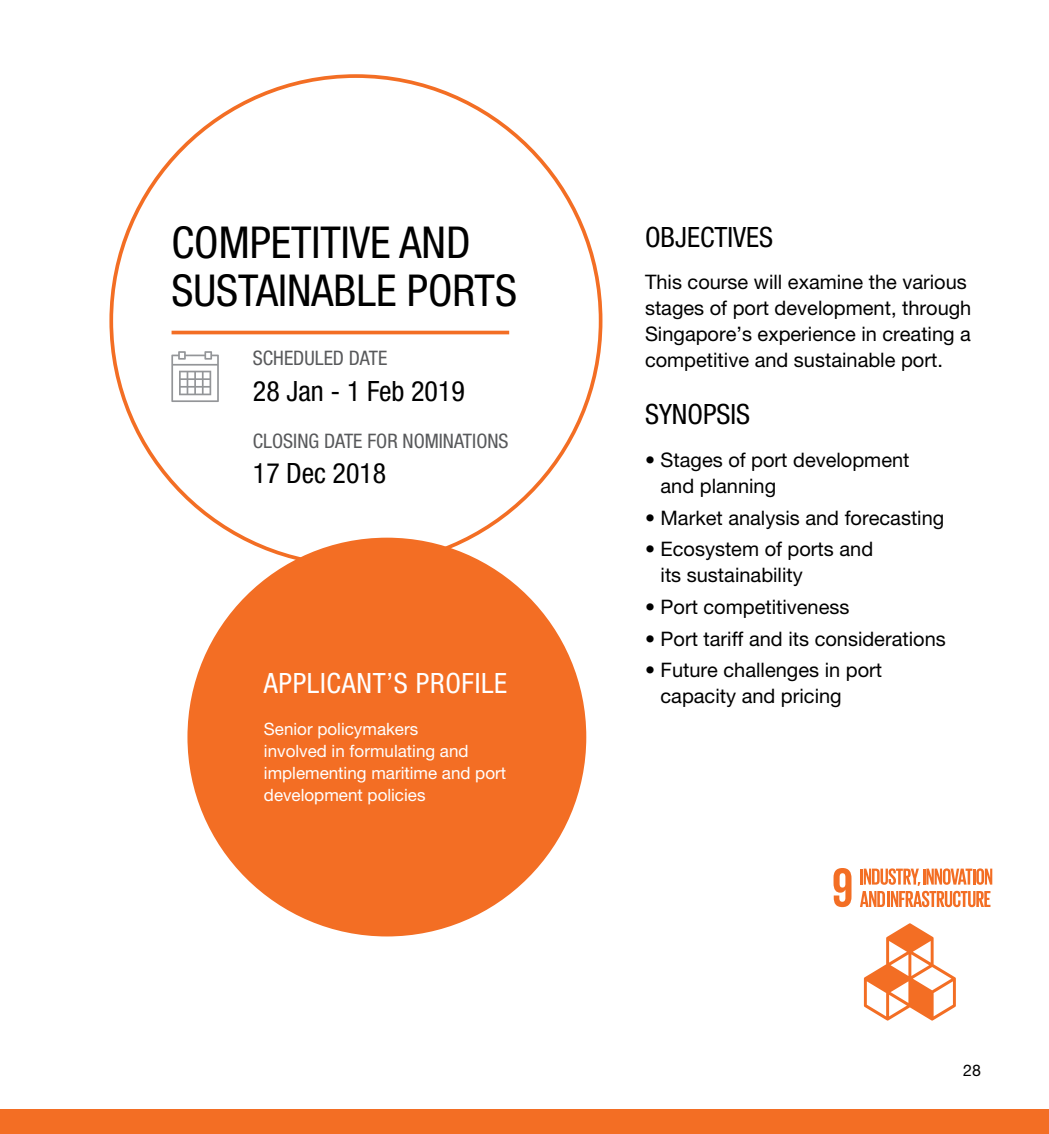
<style>
.page{position:relative;width:1049px;height:1134px;background:#fff}
.page>*{position:absolute;margin:0;border:0;box-sizing:border-box;transform-origin:0 0}
.Title_3_row{font:condensed 44px/48px "Helvetica Neue LT Pro";color:#000}
.t1{font:condensed 28px "Helvetica Neue LT Pro";color:#000}
.applicant_profile{font:condensed 28px "Helvetica Neue LT Pro";letter-spacing:.025em;color:#fff}
.Body_Text_Synopsis{font:20px/26px "Helvetica Neue LT Pro";color:#000}
.Body_Text_Objectives{font:20px/26px "Helvetica Neue LT Pro";color:#000}
.t2{font:condensed 20px "Helvetica Neue LT Pro";color:#58595b}
.applicant_s_body_tex{font:17px/22px "Helvetica Neue LT Pro";color:#fff}
.t3{font:16px "Helvetica Neue LT Pro";color:#000}
</style>
<div class="page">
<div style="left:187px;top:538px;width:399px;height:398px;background:#f36e24;border-radius:50%"></div>
<svg style="left:171px;top:351px;width:48px;height:51px"></svg>
<hr style="left:172px;top:331px;width:337px;height:3px;background:#f36e24">
<div style="left:0;top:1109px;width:1049px;height:25px;background:#f36e24"></div>
<svg style="left:864px;top:923px;width:92px;height:97px"></svg>
<svg style="left:833px;top:868px;width:18px;height:39px"></svg>
<svg style="left:860px;top:868px;width:132px;height:39px"></svg>
<p class="Title_3_row" style="left:171px;top:218px;width:347px">COMPETITIVE AND<br>SUSTAINABLE PORTS</p>
<p class="t2" style="left:253px;top:347px;width:136px">SCHEDULED DATE</p>
<p class="t1" style="left:253px;top:375px;width:214px">28 Jan - 1 Feb 2019</p>
<p class="t2" style="left:253px;top:430px;width:257px">CLOSING DATE FOR NOMINATIONS</p>
<p class="t1" style="left:253px;top:457px;width:135px">17 Dec 2018</p>
<p class="applicant_profile" style="left:264px;top:667px;width:245px">APPLICANT’S PROFILE</p>
<p class="applicant_s_body_tex" style="left:264px;top:717px;width:244px">Senior policymakers<br>involved in formulating and implementing maritime and port development policies</p>
<p class="t1" style="left:645px;top:221px;width:130px">OBJECTIVES</p>
<p class="Body_Text_Objectives" style="left:645px;top:269px;width:328px">This course will examine the various stages of port development, through Singapore’s experience in creating a competitive and sustainable port.</p>
<p class="t1" style="left:645px;top:398px;width:107px">SYNOPSIS</p>
<p class="Body_Text_Synopsis" style="left:660px;top:447px;width:250px;text-indent:-16px">• Stages of port development and planning</p>
<p class="Body_Text_Synopsis" style="left:645px;top:504px;width:301px">• Market analysis and forecasting</p>
<p class="Body_Text_Synopsis" style="left:660px;top:536px;width:214px;text-indent:-16px">• Ecosystem of ports and its sustainability</p>
<p class="Body_Text_Synopsis" style="left:645px;top:594px;width:206px">• Port competitiveness</p>
<p class="Body_Text_Synopsis" style="left:645px;top:625px;width:302px">• Port tariff and its considerations</p>
<p class="Body_Text_Synopsis" style="left:660px;top:657px;width:223px;text-indent:-16px">• Future challenges in port capacity and pricing</p>
<p class="t3" style="left:963px;top:1061px;width:19px">28</p>
</div>
